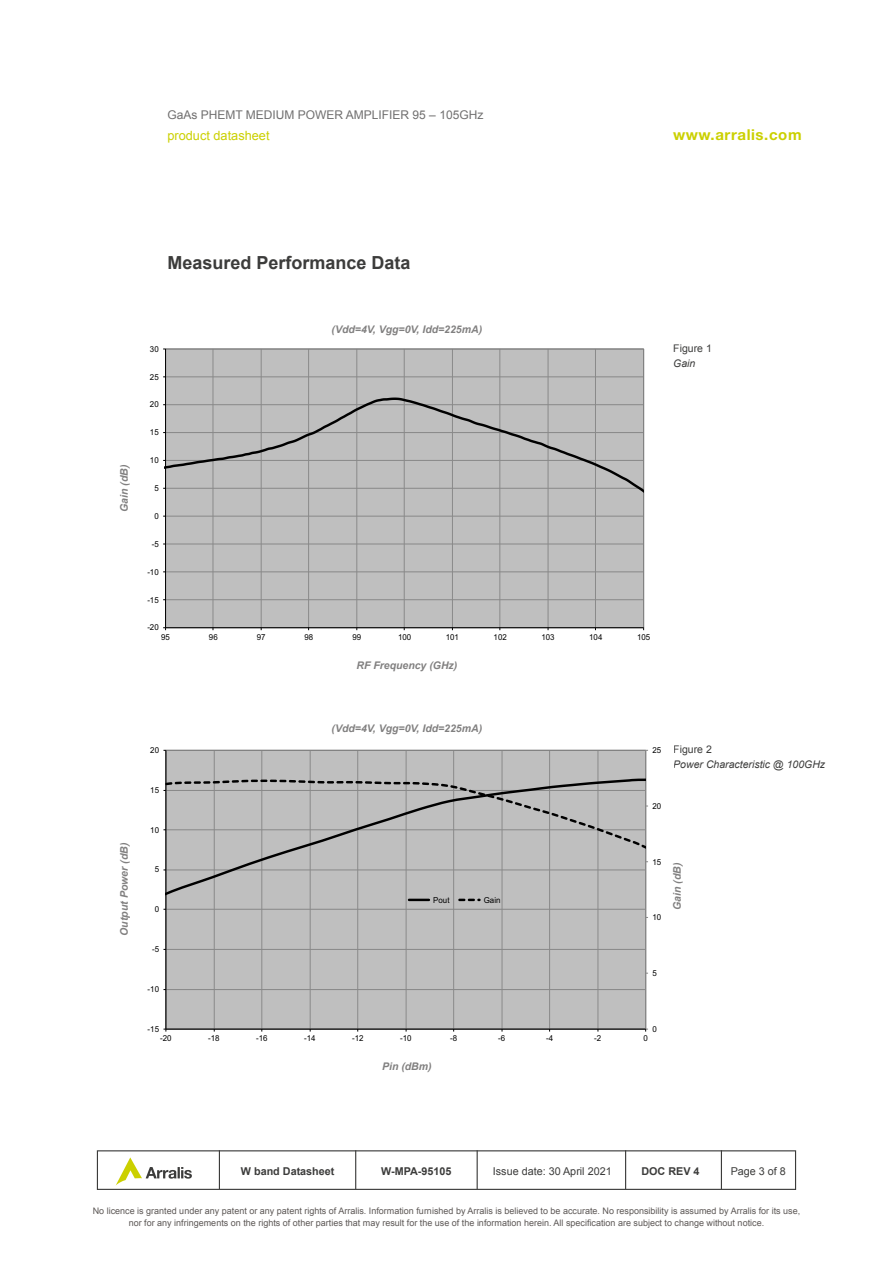
<style>
.page{position:relative;width:893px;height:1263px;background:#fff}
.page>*{position:absolute;margin:0;border:0;box-sizing:border-box;transform-origin:0 0}
.t1{font:700 18px "Arial";color:#3c3c3b}
.t2{font:700 15px "Helvetica Neue";letter-spacing:.04em;color:#cbd000}
.t3{font:12.75px "Arial";color:#cbd000}
.t4{font:12px "Arial";color:#706f6f}
.t5{font:700 10.8px "Arial";color:#3c3c3b}
.t6{font:10.8px "Arial";color:#3c3c3b}
.t7{font:italic 700 10.5px "Arial";color:#818080}
.t8{font:italic 10.5px "Arial";color:#3c3c3b}
.t9{font:10.5px "Arial";color:#3c3c3b}
.t10{font:9px/12px "Arial";color:#5d5856;text-align:center}
.t11{font:8.25px "Arial";color:#000}
.t12{font:8.25px "Arial";color:#000;scale:.96 1}
</style>
<div class="page">
<div style="left:166px;top:349px;width:478px;height:279px;background:#bfbfbf"></div>
<hr style="left:166px;top:376px;width:478px;height:1px;background:#898989">
<hr style="left:213px;top:349px;width:1px;height:279px;background:#898989">
<hr style="left:261px;top:349px;width:1px;height:279px;background:#898989">
<hr style="left:308px;top:349px;width:1px;height:279px;background:#898989">
<hr style="left:356px;top:349px;width:1px;height:279px;background:#898989">
<hr style="left:404px;top:349px;width:1px;height:279px;background:#898989">
<hr style="left:452px;top:349px;width:1px;height:279px;background:#898989">
<hr style="left:499px;top:349px;width:1px;height:279px;background:#898989">
<hr style="left:548px;top:349px;width:1px;height:279px;background:#898989">
<hr style="left:595px;top:349px;width:1px;height:279px;background:#898989">
<hr style="left:165px;top:349px;width:1px;height:279px;background:#000">
<hr style="left:166px;top:627px;width:478px;height:1px;background:#000">
<svg style="left:166px;top:396px;width:478px;height:231px"></svg>
<div style="left:166px;top:750px;width:480px;height:279px;background:#bfbfbf"></div>
<hr style="left:214px;top:750px;width:1px;height:279px;background:#898989">
<hr style="left:261px;top:750px;width:1px;height:279px;background:#898989">
<hr style="left:310px;top:750px;width:1px;height:279px;background:#898989">
<hr style="left:357px;top:750px;width:1px;height:279px;background:#898989">
<hr style="left:406px;top:750px;width:1px;height:279px;background:#898989">
<hr style="left:453px;top:750px;width:1px;height:279px;background:#898989">
<hr style="left:502px;top:750px;width:1px;height:279px;background:#898989">
<hr style="left:549px;top:750px;width:1px;height:279px;background:#898989">
<hr style="left:598px;top:750px;width:1px;height:279px;background:#898989">
<hr style="left:645px;top:750px;width:1px;height:279px;background:#898989">
<hr style="left:165px;top:750px;width:1px;height:279px;background:#000">
<hr style="left:166px;top:1029px;width:480px;height:1px;background:#000">
<svg style="left:166px;top:776px;width:479px;height:237px"></svg>
<svg style="left:166px;top:779px;width:479px;height:129px"></svg>
<hr style="left:409px;top:899px;width:20px;height:2px;background:#000">
<svg style="left:458px;top:899px;width:23px;height:2px"></svg>
<div style="left:97px;top:1150px;width:699px;height:40px;border:1px solid #3c3c3b"></div>
<hr style="left:721px;top:1150px;width:1px;height:39px;background:#3c3c3b">
<hr style="left:219px;top:1150px;width:1px;height:39px;background:#3c3c3b">
<svg style="left:116px;top:1157px;width:76px;height:28px"></svg>
<hr style="left:355px;top:1150px;width:1px;height:39px;background:#3c3c3b">
<hr style="left:477px;top:1150px;width:1px;height:39px;background:#3c3c3b">
<hr style="left:625px;top:1150px;width:1px;height:39px;background:#3c3c3b">
<h3 class="t4" style="left:167px;top:106px;width:317px">GaAs PHEMT MEDIUM POWER AMPLIFIER 95 – 105GHz</h3>
<h3 class="t3" style="left:167px;top:127px;width:104px">product datasheet</h3>
<h2 class="t2" style="left:673px;top:125px;width:130px">www.arralis.com</h2>
<h1 class="t1" style="left:167px;top:251px;width:245px">Measured Performance Data</h1>
<p class="t7" style="left:117px;top:512px;width:50px;rotate:-90deg">Gain (dB)</p>
<p class="t12" style="left:150px;top:343px;width:11px">30</p>
<p class="t12" style="left:150px;top:371px;width:11px">25</p>
<p class="t12" style="left:150px;top:399px;width:11px">20</p>
<p class="t12" style="left:150px;top:427px;width:11px">15</p>
<p class="t12" style="left:150px;top:455px;width:11px">10</p>
<p class="t12" style="left:154px;top:482px;width:6px">5</p>
<p class="t12" style="left:154px;top:510px;width:6px">0</p>
<p class="t12" style="left:152px;top:538px;width:9px">-5</p>
<p class="t12" style="left:147px;top:566px;width:13px">-10</p>
<p class="t12" style="left:147px;top:594px;width:13px">-15</p>
<p class="t12" style="left:147px;top:622px;width:13px">-20</p>
<p class="t7" style="left:332px;top:323px;width:152px">(Vdd=4V, Vgg=0V, Idd=225mA)</p>
<p class="t12" style="left:161px;top:631px;width:11px">95</p>
<p class="t12" style="left:209px;top:631px;width:11px">96</p>
<p class="t12" style="left:257px;top:631px;width:11px">97</p>
<p class="t12" style="left:305px;top:631px;width:11px">98</p>
<p class="t12" style="left:352px;top:631px;width:11px">99</p>
<p class="t12" style="left:398px;top:631px;width:15px">100</p>
<p class="t12" style="left:446px;top:631px;width:15px">101</p>
<p class="t12" style="left:494px;top:631px;width:15px">102</p>
<p class="t12" style="left:541px;top:631px;width:15px">103</p>
<p class="t12" style="left:589px;top:631px;width:15px">104</p>
<p class="t12" style="left:637px;top:631px;width:15px">105</p>
<p class="t7" style="left:356px;top:659px;width:102px">RF Frequency (GHz)</p>
<p class="t9" style="left:673px;top:342px;width:40px">Figure 1</p>
<p class="t8" style="left:673px;top:357px;width:24px">Gain</p>
<p class="t7" style="left:117px;top:936px;width:95px;rotate:-90deg">Output Power (dB)</p>
<p class="t11" style="left:150px;top:744px;width:10px">20</p>
<p class="t11" style="left:150px;top:784px;width:10px">15</p>
<p class="t11" style="left:150px;top:824px;width:10px">10</p>
<p class="t11" style="left:155px;top:864px;width:6px">5</p>
<p class="t11" style="left:155px;top:904px;width:6px">0</p>
<p class="t11" style="left:152px;top:943px;width:9px">-5</p>
<p class="t11" style="left:148px;top:983px;width:13px">-10</p>
<p class="t7" style="left:332px;top:722px;width:152px">(Vdd=4V, Vgg=0V, Idd=225mA)</p>
<p class="t11" style="left:433px;top:894px;width:18px">Pout</p>
<p class="t11" style="left:484px;top:894px;width:18px">Gain</p>
<p class="t11" style="left:652px;top:744px;width:10px">25</p>
<p class="t9" style="left:673px;top:742px;width:40px">Figure 2</p>
<p class="t8" style="left:673px;top:757px;width:153px">Power Characteristic @ 100GHz</p>
<p class="t11" style="left:652px;top:800px;width:10px">20</p>
<p class="t11" style="left:652px;top:856px;width:10px">15</p>
<p class="t11" style="left:652px;top:912px;width:10px">10</p>
<p class="t7" style="left:670px;top:910px;width:50px;rotate:-90deg">Gain (dB)</p>
<p class="t11" style="left:652px;top:967px;width:6px">5</p>
<p class="t11" style="left:148px;top:1023px;width:13px">-15</p>
<p class="t11" style="left:652px;top:1023px;width:6px">0</p>
<p class="t11" style="left:160px;top:1033px;width:13px">-20</p>
<p class="t11" style="left:208px;top:1033px;width:13px">-18</p>
<p class="t11" style="left:256px;top:1033px;width:13px">-16</p>
<p class="t11" style="left:304px;top:1033px;width:13px">-14</p>
<p class="t11" style="left:352px;top:1033px;width:13px">-12</p>
<p class="t11" style="left:400px;top:1033px;width:13px">-10</p>
<p class="t11" style="left:450px;top:1033px;width:9px">-8</p>
<p class="t11" style="left:498px;top:1033px;width:9px">-6</p>
<p class="t11" style="left:546px;top:1033px;width:9px">-4</p>
<p class="t11" style="left:594px;top:1033px;width:9px">-2</p>
<p class="t11" style="left:643px;top:1033px;width:6px">0</p>
<p class="t7" style="left:382px;top:1059px;width:51px">Pin (dBm)</p>
<p class="t5" style="left:241px;top:1164px;width:95px">W band Datasheet</p>
<p class="t5" style="left:381px;top:1164px;width:72px">W-MPA-95105</p>
<p class="t6" style="left:493px;top:1164px;width:120px">Issue date: 30 April 2021</p>
<p class="t5" style="left:641px;top:1164px;width:60px">DOC REV 4</p>
<p class="t6" style="left:731px;top:1164px;width:57px">Page 3 of 8</p>
<p class="t10" style="left:93px;top:1205px;width:709px">No licence is granted under any patent or any patent rights of Arralis. Information furnished by Arralis is believed to be accurate. No responsibility is assumed by Arralis for its use, nor for any infringements on the rights of other parties that may result for the use of the information herein. All specification are subject to change without notice.</p>
</div>
